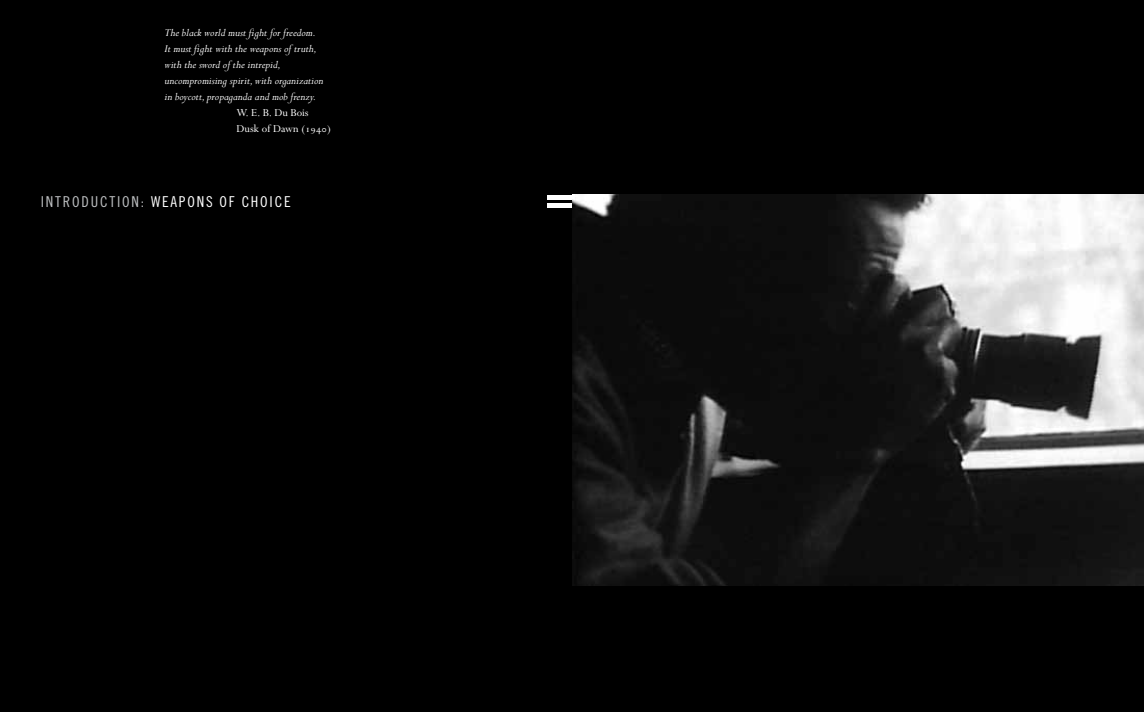
<style>
.page{position:relative;width:1144px;height:712px;background:#fff}
.page>*{position:absolute;margin:0;border:0;box-sizing:border-box;transform-origin:0 0}
.t1{font:15px "Trade Gothic Cond Eighteen";letter-spacing:.12em;color:#fff}
.t2{font:15px "Trade Gothic Cond Eighteen";color:#bcbec0}
.t3{font:italic 12px/16px "Perpetua";color:#fff}
.t4{font:12px/16px "Perpetua";color:#fff}
.s1{font-family:"M Perpetua Expert"}
.s2{color:#bcbec0}
</style>
<div class="page">
<div style="left:0;top:0;width:572px;height:712px;background:#000"></div>
<hr style="left:547px;top:195px;width:25px;height:4px;background:#fff">
<div style="left:547px;top:203px;width:25px;height:5px;background:#fff"></div>
<div style="left:572px;top:0;width:572px;height:712px;background:#000"></div>
<img style="left:572px;top:195px;width:572px;height:391px">
<p class="t3" style="left:165px;top:25px;width:160px">The black world must fight for freedom.<br>It must fight with the weapons of truth, with the sword of the intrepid, uncompromising spirit, with organization in boycott, propaganda and mob frenzy.</p>
<p class="t4" style="left:237px;top:105px;width:96px">W. E. B. Du Bois<br>Dusk of Dawn (<span class="s1">1940</span>)</p>
<p class="t2" style="left:41px;top:192px;width:9px">INTRODU</p>
<p class="t2" style="left:100px;top:192px;width:18px">CTION</p>
<p class="t1" style="left:141px;top:192px;width:48px"><span class="s2">:</span> WEAPONS</p>
<p class="t1" style="left:220px;top:192px;width:71px">OF CHOICE</p>
</div>
